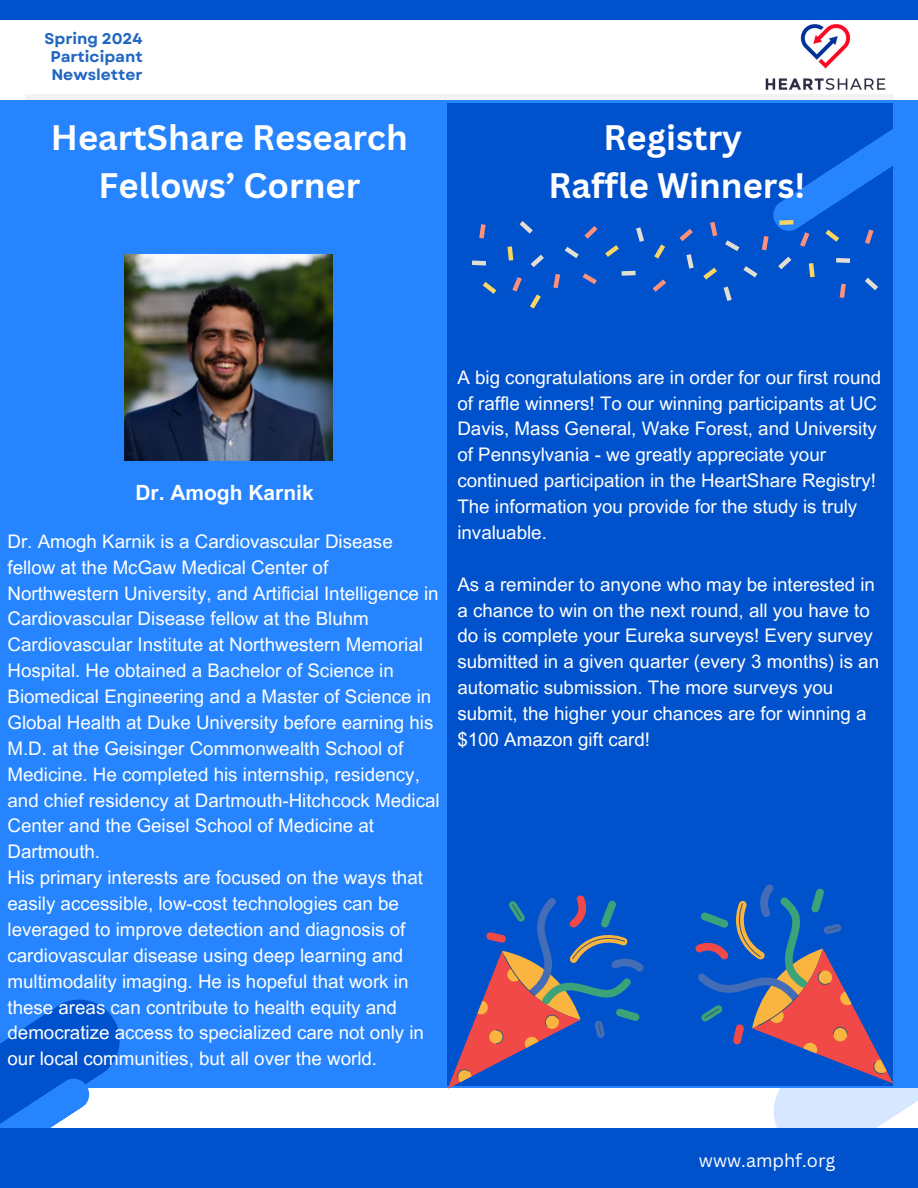
<style>
.page{position:relative;width:918px;height:1188px;background:#fff}
.page>*{position:absolute;margin:0;border:0;box-sizing:border-box;transform-origin:0 0}
.t1{font:700 34.5px/47.2px "Canva Sans";color:#fff;text-align:center}
.t2{font:700 21px "Arial MT Pro";color:#fff}
.t3{font:18.75px/25.8px "Arial MT Pro";color:#fff}
.t4{font:18px "Canva Sans";color:#fff}
.t5{font:700 15.45px/18px "Garet";color:#2267c2;text-align:center}
</style>
<div class="page">
<svg style="left:767px;top:1087px;width:151px;height:41px;fill:#d6e7ff"></svg>
<div style="left:0;top:100px;width:918px;height:987px;background:#2684ff"></div>
<div style="left:448px;top:103px;width:445px;height:983px;background:#0052cc"></div>
<svg style="left:0;top:999px;width:125px;height:129px"></svg>
<div style="left:0;top:1128px;width:918px;height:60px;background:#0052cc"></div>
<div style="left:0;top:0;width:918px;height:20px;background:#0052cc"></div>
<img style="left:765px;top:24px;width:121px;height:66px">
<svg style="left:696px;top:884px;width:198px;height:200px"></svg>
<svg style="left:654px;top:244px;width:11px;height:15px"></svg>
<svg style="left:565px;top:247px;width:14px;height:11px"></svg>
<svg style="left:584px;top:226px;width:14px;height:13px"></svg>
<svg style="left:507px;top:246px;width:6px;height:15px"></svg>
<svg style="left:531px;top:255px;width:13px;height:12px"></svg>
<svg style="left:553px;top:274px;width:7px;height:14px"></svg>
<svg style="left:583px;top:273px;width:14px;height:11px"></svg>
<svg style="left:512px;top:277px;width:10px;height:15px"></svg>
<svg style="left:530px;top:294px;width:11px;height:15px"></svg>
<div style="left:622px;top:271px;width:14px;height:5px;background:#e2dfd2"></div>
<svg style="left:636px;top:227px;width:8px;height:15px"></svg>
<svg style="left:653px;top:279px;width:13px;height:13px"></svg>
<svg style="left:483px;top:282px;width:13px;height:12px"></svg>
<svg style="left:605px;top:245px;width:14px;height:12px"></svg>
<svg style="left:479px;top:224px;width:7px;height:14px"></svg>
<svg style="left:472px;top:260px;width:14px;height:6px"></svg>
<svg style="left:520px;top:221px;width:13px;height:13px"></svg>
<svg style="left:686px;top:254px;width:8px;height:15px"></svg>
<svg style="left:743px;top:266px;width:14px;height:11px"></svg>
<svg style="left:710px;top:222px;width:7px;height:14px"></svg>
<svg style="left:809px;top:263px;width:6px;height:14px"></svg>
<svg style="left:778px;top:257px;width:13px;height:12px"></svg>
<svg style="left:725px;top:240px;width:14px;height:11px"></svg>
<svg style="left:724px;top:287px;width:8px;height:14px"></svg>
<svg style="left:679px;top:229px;width:14px;height:12px"></svg>
<svg style="left:762px;top:129px;width:131px;height:121px"></svg>
<svg style="left:703px;top:268px;width:14px;height:12px"></svg>
<svg style="left:840px;top:284px;width:6px;height:14px"></svg>
<svg style="left:836px;top:258px;width:14px;height:5px"></svg>
<svg style="left:865px;top:278px;width:13px;height:12px"></svg>
<img style="left:124px;top:255px;width:208px;height:206px">
<svg style="left:448px;top:895px;width:196px;height:194px"></svg>
<h1 class="t5" style="left:45px;top:29px;width:100px">Spring 2024<br>Participant<br>Newsletter</h1>
<h3 class="t1" style="left:51px;top:113px;width:358px">HeartShare Research<br>Fellows’ Corner</h3>
<h3 class="t1" style="left:549px;top:113px;width:258px">Registry<br>Raffle Winners!</h3>
<p class="t2" style="left:135px;top:485px;width:180px">Dr. Amogh Karnik</p>
<h1 class="t3" style="left:8px;top:531px;width:434px">Dr. Amogh Karnik is a Cardiovascular Disease fellow at the McGaw Medical Center of Northwestern University, and Artificial Intelligence in Cardiovascular Disease fellow at the Bluhm Cardiovascular Institute at Northwestern Memorial Hospital. He obtained a Bachelor of Science in Biomedical Engineering and a Master of Science in Global Health at Duke University before earning his M.D. at the Geisinger Commonwealth School of Medicine. He completed his internship, residency, and chief residency at Dartmouth-Hitchcock Medical Center and the Geisel School of Medicine at Dartmouth.<br>His primary interests are focused on the ways that easily accessible, low-cost technologies can be leveraged to improve detection and diagnosis of cardiovascular disease using deep learning and multimodality imaging. He is hopeful that work in these areas can contribute to health equity and democratize access to specialized care not only in our local communities, but all over the world.</h1>
<p class="t3" style="left:457px;top:367px;width:425px">A big congratulations are in order for our first round of raffle winners! To our winning participants at UC Davis, Mass General, Wake Forest, and University of Pennsylvania - we greatly appreciate your continued participation in the HeartShare Registry!<br>The information you provide for the study is truly invaluable.</p>
<h2 class="t3" style="left:457px;top:574px;width:423px">As a reminder to anyone who may be interested in a chance to win on the next round, all you have to do is complete your Eureka surveys! Every survey submitted in a given quarter (every 3 months) is an automatic submission. The more surveys you submit, the higher your chances are for winning a $100 Amazon gift card!</h2>
<p class="t4" style="left:699px;top:1148px;width:138px">www.amphf.org</p>
</div>
